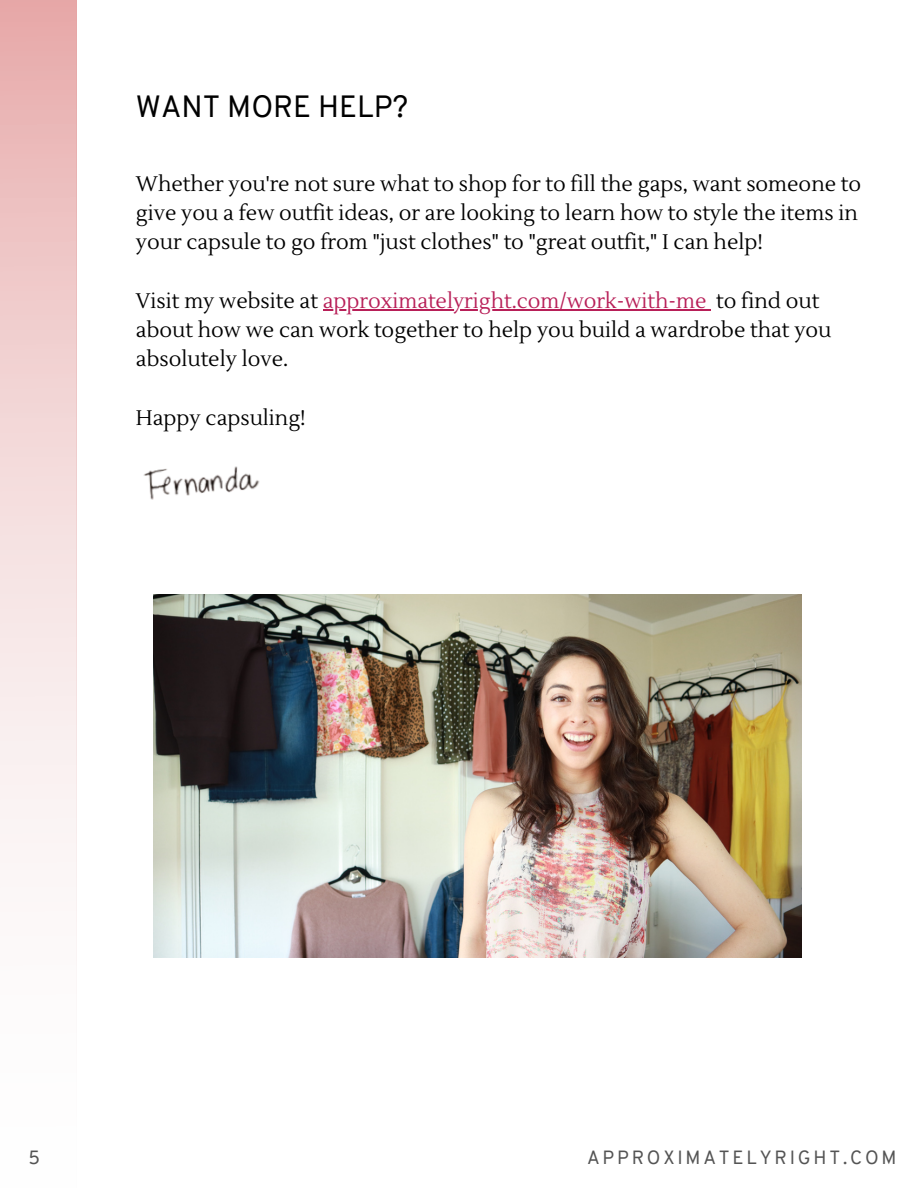
<style>
.page{position:relative;width:918px;height:1188px;background:#fff}
.page>*{position:absolute;margin:0;border:0;box-sizing:border-box;transform-origin:0 0}
.t1{font:30px "Overpass";color:#000}
.t2{font:21px/29.2px "Lustria";color:#000}
.t3{font:18.75px "Overpass";letter-spacing:.15em;color:#545454}
.s1{color:#b81f58}
</style>
<div class="page">
<div style="left:0;top:0;width:76px;height:1188px;background:linear-gradient(to bottom,#e9b4b4,#fff)"></div>
<hr style="left:323px;top:309px;width:383px;height:1px;background:#b81f58">
<img style="left:143px;top:466px;width:117px;height:34px">
<img style="left:153px;top:594px;width:648px;height:363px">
<p class="t1" style="left:136px;top:94px;width:274px">WANT MORE HELP?</p>
<p class="t2" style="left:136px;top:170px;width:727px">Whether you're not sure what to shop for to fill the gaps, want someone to give you a few outfit ideas, or are looking to learn how to style the items in your capsule to go from "just clothes" to "great outfit," I can help!</p>
<p class="t2" style="left:136px;top:287px;width:697px">Visit my website at <span class="s1">approximatelyright.com/work-with-me</span> to find out about how we can work together to help you build a wardrobe that you absolutely love.</p>
<p class="t2" style="left:136px;top:404px;width:171px">Happy capsuling!</p>
<p class="t3" style="left:29px;top:1150px;width:13px">5</p>
<p class="t3" style="left:587px;top:1150px;width:311px">APPROXIMATELYRIGHT.COM</p>
</div>
